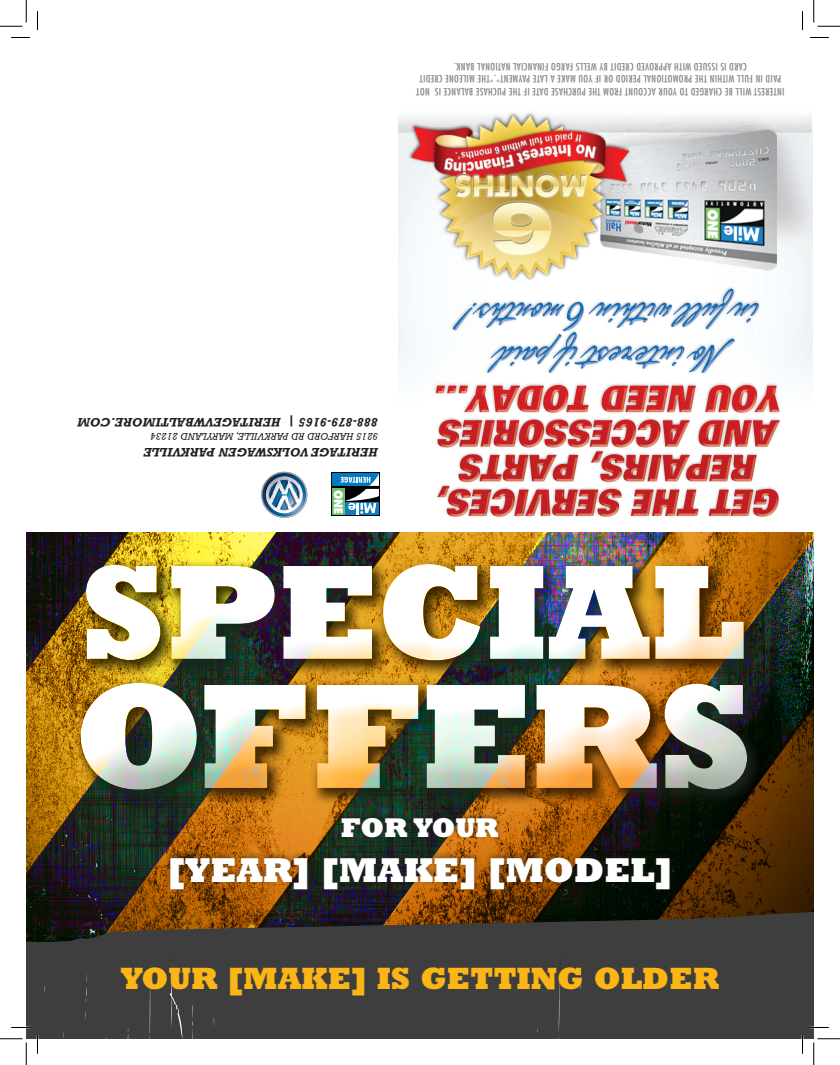
<style>
.page{position:relative;width:840px;height:1065px;background:#fff}
.page>*{position:absolute;margin:0;border:0;box-sizing:border-box;transform-origin:0 0}
.t1{font:800 151.62px "Rockwell Std";letter-spacing:-.005em;color:#fff}
.t2{font:800 136.75px "Rockwell Std";letter-spacing:-.005em;color:#fff}
.t3{font:800 35px "Rockwell Std";letter-spacing:-.005em;color:#fff}
.t4{font:800 31.25px "Rockwell Std";letter-spacing:-.005em;color:#fbb515}
.t5{font:800 27.5px "Rockwell Std";letter-spacing:-.005em;color:#fff}
.t6{font:italic 700 12.5px "Rockwell Std";letter-spacing:.02em;color:#231f20}
.t7{font:italic 10px "Rockwell Std";letter-spacing:.02em;color:#231f20}
.t8{font:condensed 9.88px/12.8px "Futura Std";letter-spacing:.04em;color:#808285;text-align:center}
</style>
<div class="page">
<img style="left:398px;top:112px;width:414px;height:405px">
<div style="left:26px;top:932px;width:788px;height:107px;background:#3e3e3f"></div>
<div style="left:26px;top:527px;width:788px;height:405px;background:#fff;opacity:.75"></div>
<div style="left:26px;top:527px;width:788px;height:351px;background:#0079c2;opacity:.5"></div>
<div style="left:164px;top:810px;width:512px;height:84px;background:#231f20;opacity:.5"></div>
<div style="left:331px;top:472px;width:49px;height:15px;background:#000"></div>
<div style="left:332px;top:473px;width:47px;height:13px;background:#007ac2"></div>
<svg style="left:331px;top:488px;width:49px;height:28px"></svg>
<svg style="left:332px;top:489px;width:13px;height:26px"></svg>
<svg style="left:334px;top:474px;width:45px;height:40px"></svg>
<svg style="left:261px;top:472px;width:46px;height:46px"></svg>
<svg style="left:11px;top:37px;width:19px;height:1px"></svg>
<svg style="left:810px;top:37px;width:19px;height:1px"></svg>
<svg style="left:11px;top:1027px;width:19px;height:1px"></svg>
<svg style="left:810px;top:1027px;width:19px;height:1px"></svg>
<svg style="left:37px;top:11px;width:1px;height:19px"></svg>
<svg style="left:37px;top:1035px;width:1px;height:19px"></svg>
<svg style="left:802px;top:11px;width:1px;height:19px"></svg>
<svg style="left:802px;top:1035px;width:1px;height:19px"></svg>
<svg style="left:0;top:0;width:27px;height:27px"></svg>
<svg style="left:0;top:1039px;width:27px;height:26px"></svg>
<svg style="left:814px;top:0;width:26px;height:27px"></svg>
<svg style="left:814px;top:1039px;width:26px;height:26px"></svg>
<p class="t8" style="left:784px;top:98px;width:369px;rotate:-180deg">INTEREST WILL BE CHARGED TO YOUR ACCOUNT FROM THE PURCHASE DATE IF THE PUCHASE BALANCE IS NOT<br>PAID IN FULL WITHIN THE PROMOTIONAL PERIOD OR IF YOU MAKE A LATE PAYMENT*.*THE MILEONE CREDIT<br>CARD IS ISSUED WITH APPROVED CREDIT BY WELLS FARGO FINANCIAL NATIONAL BANK.</p>
<p class="t6" style="left:379px;top:430px;width:302px;rotate:-180deg">888-879-9165 | HERITAGEVWBALTIMORE.COM</p>
<p class="t7" style="left:379px;top:442px;width:229px;rotate:-180deg">9215 HARFORD RD PARKVILLE, MARYLAND 21234</p>
<p class="t6" style="left:379px;top:460px;width:236px;rotate:-180deg">HERITAGE VOLKSWAGEN PARKVILLE</p>
<h2 class="t2" style="left:81px;top:527px;width:667px">SPECIAL</h2>
<h1 class="t1" style="left:73px;top:642px;width:681px">OFFERS</h1>
<p class="t5" style="left:341px;top:811px;width:159px">FOR YOUR</p>
<p class="t3" style="left:168px;top:848px;width:506px">[YEAR] [MAKE] [MODEL]</p>
<p class="t4" style="left:121px;top:958px;width:600px">YOUR [MAKE] IS GETTING OLDER</p>
</div>
